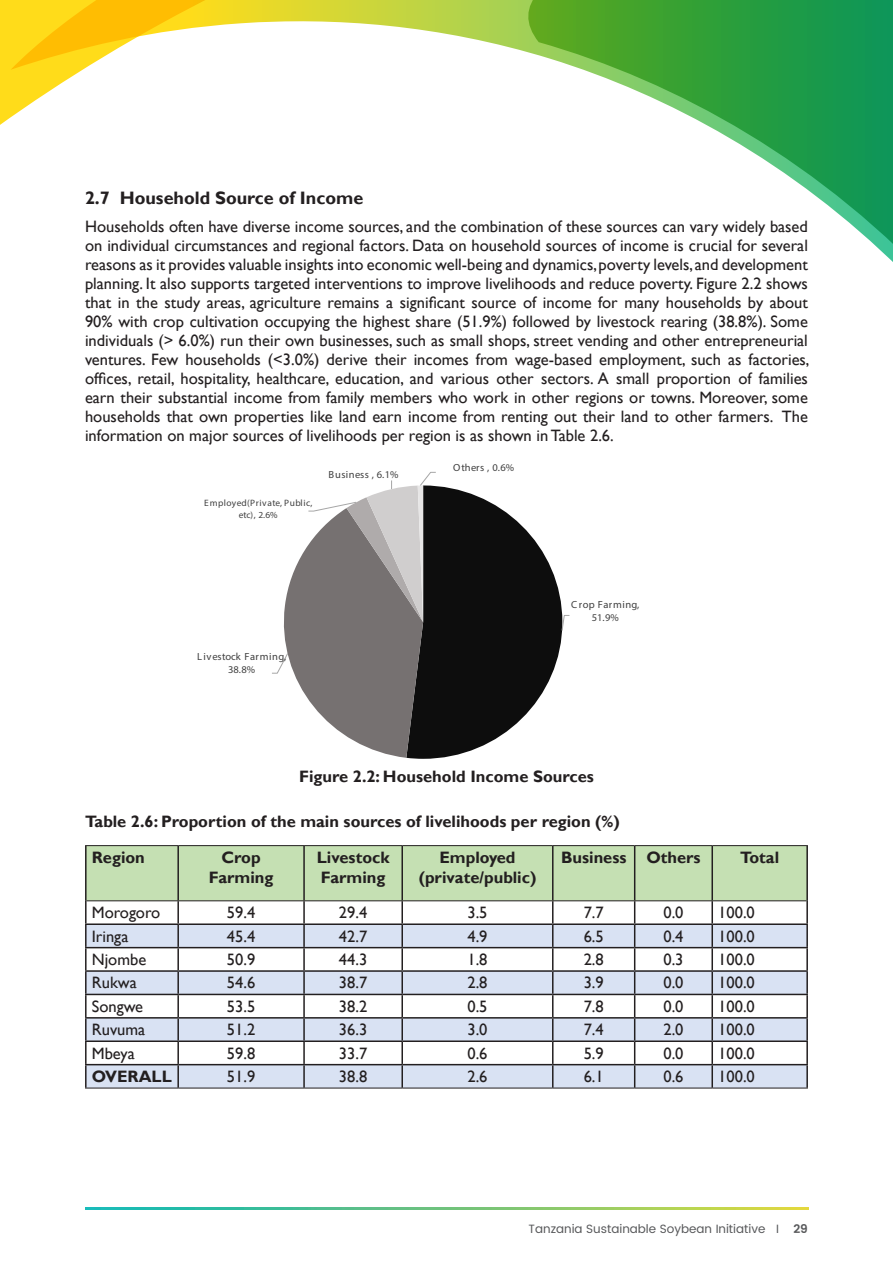
<style>
.page{position:relative;width:893px;height:1263px;background:#fff}
.page>*{position:absolute;margin:0;border:0;box-sizing:border-box;transform-origin:0 0}
.SBR_H2{font:700 18px "Gill Sans";color:#231f20}
.t1{font:16.5px/18.9px "Gill Sans";color:#231f20;text-align:justify}
.SBR_Figure{font:700 16.5px/19.8px "Gill Sans";color:#231f20;text-align:center}
.t2{font:12px "Poppins";color:#57585a}
.t3{font:10.35px/12.8px "Myriad Pro";letter-spacing:.03em;color:#404040;text-align:center}
.t4{font:10.35px/12.8px "Myriad Pro";letter-spacing:.055em;color:#404040;text-align:center}
.t5{font:9.3px/11.4px "Myriad Pro";letter-spacing:.055em;color:#404040;text-align:center}
.s1{font-weight:600}
</style>
<div class="page">
<svg style="left:809px;top:191px;width:83px;height:70px"></svg>
<svg style="left:0;top:0;width:892px;height:191px"></svg>
<svg style="left:85px;top:1208px;width:723px;height:2px"></svg>
<hr style="left:85px;top:846px;width:2px;height:55px;background:#231f20">
<hr style="left:806px;top:846px;width:2px;height:55px;background:#231f20">
<hr style="left:85px;top:901px;width:2px;height:22px;background:#231f20">
<hr style="left:806px;top:901px;width:2px;height:22px;background:#231f20">
<hr style="left:85px;top:923px;width:93px;height:2px;background:#231f20">
<hr style="left:85px;top:925px;width:2px;height:22px;background:#231f20">
<hr style="left:712px;top:923px;width:96px;height:2px;background:#231f20">
<hr style="left:806px;top:925px;width:2px;height:22px;background:#231f20">
<hr style="left:85px;top:947px;width:93px;height:1px;background:#231f20">
<hr style="left:85px;top:948px;width:2px;height:22px;background:#231f20">
<hr style="left:712px;top:947px;width:96px;height:1px;background:#231f20">
<hr style="left:806px;top:948px;width:2px;height:22px;background:#231f20">
<hr style="left:85px;top:970px;width:93px;height:2px;background:#231f20">
<hr style="left:85px;top:972px;width:2px;height:22px;background:#231f20">
<hr style="left:712px;top:970px;width:96px;height:2px;background:#231f20">
<hr style="left:806px;top:972px;width:2px;height:22px;background:#231f20">
<hr style="left:85px;top:994px;width:93px;height:1px;background:#231f20">
<hr style="left:85px;top:995px;width:2px;height:22px;background:#231f20">
<hr style="left:712px;top:994px;width:96px;height:1px;background:#231f20">
<hr style="left:806px;top:995px;width:2px;height:22px;background:#231f20">
<hr style="left:85px;top:1017px;width:93px;height:1px;background:#231f20">
<hr style="left:85px;top:1018px;width:2px;height:22px;background:#231f20">
<hr style="left:712px;top:1017px;width:96px;height:1px;background:#231f20">
<hr style="left:806px;top:1018px;width:2px;height:22px;background:#231f20">
<hr style="left:85px;top:1040px;width:93px;height:2px;background:#231f20">
<hr style="left:85px;top:1042px;width:2px;height:22px;background:#231f20">
<hr style="left:712px;top:1040px;width:96px;height:2px;background:#231f20">
<hr style="left:806px;top:1042px;width:2px;height:22px;background:#231f20">
<hr style="left:85px;top:1064px;width:93px;height:1px;background:#231f20">
<hr style="left:85px;top:1065px;width:2px;height:23px;background:#231f20">
<svg style="left:86px;top:846px;width:721px;height:242px"></svg>
<hr style="left:712px;top:1064px;width:96px;height:1px;background:#231f20">
<hr style="left:711px;top:1065px;width:2px;height:23px;background:#231f20">
<hr style="left:806px;top:1065px;width:2px;height:23px;background:#231f20">
<hr style="left:85px;top:1088px;width:93px;height:1px;background:#231f20">
<hr style="left:178px;top:1088px;width:126px;height:1px;background:#231f20">
<hr style="left:304px;top:1088px;width:98px;height:1px;background:#231f20">
<hr style="left:402px;top:1088px;width:151px;height:1px;background:#231f20">
<hr style="left:553px;top:1088px;width:82px;height:1px;background:#231f20">
<hr style="left:635px;top:1088px;width:77px;height:1px;background:#231f20">
<hr style="left:712px;top:1088px;width:96px;height:1px;background:#231f20">
<hr style="left:85px;top:845px;width:93px;height:1px;background:#231f20">
<hr style="left:178px;top:845px;width:126px;height:1px;background:#231f20">
<hr style="left:304px;top:845px;width:98px;height:1px;background:#231f20">
<hr style="left:402px;top:845px;width:151px;height:1px;background:#231f20">
<hr style="left:553px;top:845px;width:82px;height:1px;background:#231f20">
<hr style="left:635px;top:845px;width:77px;height:1px;background:#231f20">
<hr style="left:712px;top:845px;width:96px;height:1px;background:#231f20">
<hr style="left:87px;top:900px;width:91px;height:1px;background:#231f20">
<hr style="left:178px;top:900px;width:126px;height:1px;background:#231f20">
<hr style="left:304px;top:900px;width:98px;height:1px;background:#231f20">
<hr style="left:402px;top:900px;width:151px;height:1px;background:#231f20">
<hr style="left:553px;top:900px;width:82px;height:1px;background:#231f20">
<hr style="left:635px;top:900px;width:77px;height:1px;background:#231f20">
<hr style="left:712px;top:900px;width:94px;height:1px;background:#231f20">
<svg style="left:272px;top:471px;width:298px;height:288px"></svg>
<p class="SBR_H2" style="left:85px;top:187px;width:280px">2.7 Household Source of Income</p>
<p class="t1" style="left:85px;top:217px;width:726px">Households often have diverse income sources, and the combination of these sources can vary widely based on individual circumstances and regional factors. Data on household sources of income is crucial for several reasons as it provides valuable insights into economic well-being and dynamics, poverty levels, and development planning. It also supports targeted interventions to improve livelihoods and reduce poverty. Figure 2.2 shows that in the study areas, agriculture remains a significant source of income for many households by about 90% with crop cultivation occupying the highest share (51.9%) followed by livestock rearing (38.8%). Some individuals (&gt; 6.0%) run their own businesses, such as small shops, street vending and other entrepreneurial ventures. Few households (&lt;3.0%) derive their incomes from wage-based employment, such as factories, offices, retail, hospitality, healthcare, education, and various other sectors. A small proportion of families earn their substantial income from family members who work in other regions or towns. Moreover, some households that own properties like land earn income from renting out their land to other farmers. The information on major sources of livelihoods per region is as shown in Table 2.6.</p>
<p class="t5" style="left:204px;top:497px;width:110px">Employed(Private, Public, etc), 2.6%</p>
<p class="t3" style="left:329px;top:468px;width:71px">Business , 6.1%</p>
<p class="t3" style="left:197px;top:650px;width:91px">Livestock Farming,<br>38.8%</p>
<p class="t3" style="left:453px;top:460px;width:63px">Others , 0.6%</p>
<p class="t4" style="left:571px;top:598px;width:70px">Crop Farming,<br>51.9%</p>
<p class="SBR_Figure" style="left:299px;top:767px;width:296px">Figure 2.2: Household Income Sources</p>
<p class="SBR_Figure" style="left:85px;top:812px;width:536px">Table 2.6: Proportion of the main sources of livelihoods per region (%)</p>
<p class="SBR_Figure" style="left:92px;top:848px;width:55px">Region</p>
<p class="SBR_Figure" style="left:209px;top:848px;width:66px">Crop<br>Farming</p>
<p class="SBR_Figure" style="left:317px;top:848px;width:74px;text-align:left">Livestock<br>Farming</p>
<p class="SBR_Figure" style="left:419px;top:848px;width:119px">Employed (private/public)</p>
<p class="SBR_Figure" style="left:561px;top:848px;width:67px">Business</p>
<p class="SBR_Figure" style="left:646px;top:848px;width:56px">Others</p>
<p class="SBR_Figure" style="left:740px;top:848px;width:40px">Total</p>
<p class="t1" style="left:92px;top:903px;width:70px">Morogoro</p>
<p class="t1" style="left:227px;top:903px;width:30px">59.4</p>
<p class="t1" style="left:339px;top:903px;width:30px">29.4</p>
<p class="t1" style="left:467px;top:903px;width:22px">3.5</p>
<p class="t1" style="left:584px;top:903px;width:22px">7.7</p>
<p class="t1" style="left:663px;top:903px;width:22px">0.0</p>
<p class="t1" style="left:718px;top:903px;width:38px">100.0</p>
<p class="t1" style="left:92px;top:927px;width:38px">Iringa</p>
<p class="t1" style="left:227px;top:927px;width:30px">45.4</p>
<p class="t1" style="left:339px;top:927px;width:30px">42.7</p>
<p class="t1" style="left:467px;top:927px;width:22px">4.9</p>
<p class="t1" style="left:584px;top:927px;width:22px">6.5</p>
<p class="t1" style="left:663px;top:927px;width:22px">0.4</p>
<p class="t1" style="left:718px;top:927px;width:38px">100.0</p>
<p class="t1" style="left:92px;top:950px;width:56px">Njombe</p>
<p class="t1" style="left:227px;top:950px;width:30px">50.9</p>
<p class="t1" style="left:339px;top:950px;width:30px">44.3</p>
<p class="t1" style="left:467px;top:950px;width:22px">1.8</p>
<p class="t1" style="left:584px;top:950px;width:22px">2.8</p>
<p class="t1" style="left:663px;top:950px;width:22px">0.3</p>
<p class="t1" style="left:718px;top:950px;width:38px">100.0</p>
<p class="t1" style="left:92px;top:974px;width:47px">Rukwa</p>
<p class="t1" style="left:227px;top:974px;width:30px">54.6</p>
<p class="t1" style="left:339px;top:974px;width:30px">38.7</p>
<p class="t1" style="left:467px;top:974px;width:22px">2.8</p>
<p class="t1" style="left:584px;top:974px;width:22px">3.9</p>
<p class="t1" style="left:663px;top:974px;width:22px">0.0</p>
<p class="t1" style="left:718px;top:974px;width:38px">100.0</p>
<p class="t1" style="left:92px;top:997px;width:53px">Songwe</p>
<p class="t1" style="left:227px;top:997px;width:30px">53.5</p>
<p class="t1" style="left:339px;top:997px;width:30px">38.2</p>
<p class="t1" style="left:467px;top:997px;width:22px">0.5</p>
<p class="t1" style="left:584px;top:997px;width:22px">7.8</p>
<p class="t1" style="left:663px;top:997px;width:22px">0.0</p>
<p class="t1" style="left:718px;top:997px;width:38px">100.0</p>
<p class="t1" style="left:92px;top:1020px;width:55px">Ruvuma</p>
<p class="t1" style="left:227px;top:1020px;width:30px">51.2</p>
<p class="t1" style="left:339px;top:1020px;width:30px">36.3</p>
<p class="t1" style="left:467px;top:1020px;width:22px">3.0</p>
<p class="t1" style="left:584px;top:1020px;width:22px">7.4</p>
<p class="t1" style="left:663px;top:1020px;width:22px">2.0</p>
<p class="t1" style="left:718px;top:1020px;width:38px">100.0</p>
<p class="t1" style="left:92px;top:1044px;width:45px">Mbeya</p>
<p class="t1" style="left:227px;top:1044px;width:30px">59.8</p>
<p class="t1" style="left:339px;top:1044px;width:30px">33.7</p>
<p class="t1" style="left:467px;top:1044px;width:22px">0.6</p>
<p class="t1" style="left:584px;top:1044px;width:22px">5.9</p>
<p class="t1" style="left:663px;top:1044px;width:22px">0.0</p>
<p class="t1" style="left:718px;top:1044px;width:38px">100.0</p>
<p class="SBR_Figure" style="left:92px;top:1067px;width:82px">OVERALL</p>
<p class="t1" style="left:227px;top:1067px;width:30px">51.9</p>
<p class="t1" style="left:339px;top:1067px;width:30px">38.8</p>
<p class="t1" style="left:467px;top:1067px;width:22px">2.6</p>
<p class="t1" style="left:584px;top:1067px;width:22px">6.1</p>
<p class="t1" style="left:663px;top:1067px;width:22px">0.6</p>
<p class="t1" style="left:718px;top:1067px;width:38px">100.0</p>
<p class="t2" style="left:529px;top:1220px;width:281px">Tanzania Sustainable Soybean Initiative I <span class="s1">29</span></p>
</div>
